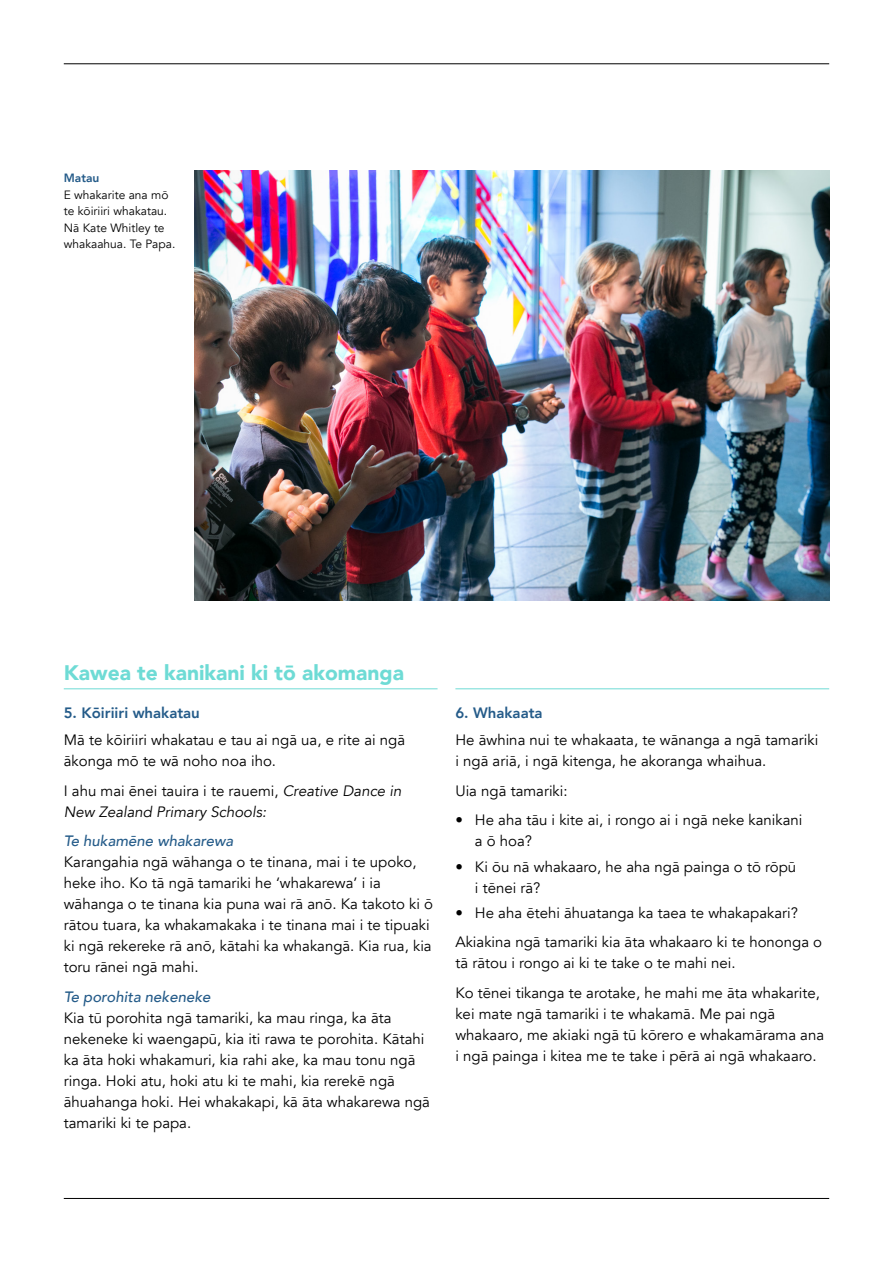
<style>
.page{position:relative;width:893px;height:1263px;background:#fff}
.page>*{position:absolute;margin:0;border:0;box-sizing:border-box;transform-origin:0 0}
.t1{font:900 21px "Avenir";color:#6edbd5}
.t2{font:15px/21px "Avenir";color:#000}
.t3{font:italic 15px/21px "Avenir";color:#000}
.t4{font:italic 500 15px "Avenir";color:#245b89}
.t5{font:800 15px "Avenir";color:#245b89}
.t6{font:12px/16.5px "Avenir";color:#000}
.t7{font:800 12px "Avenir";color:#245b89}
.s1{font-style:normal}
</style>
<div class="page">
<hr style="left:64px;top:63px;width:765px;height:1px;background:#000">
<hr style="left:64px;top:1198px;width:765px;height:1px;background:#000">
<hr style="left:64px;top:688px;width:374px;height:1px;background:#6edbd5">
<hr style="left:455px;top:688px;width:374px;height:1px;background:#6edbd5">
<img style="left:194px;top:170px;width:635px;height:431px">
<p class="t7" style="left:64px;top:169px;width:37px">Matau</p>
<p class="t6" style="left:64px;top:186px;width:113px">E whakarite ana mō te kōiriiri whakatau.<br>Nā Kate Whitley te whakaahua. Te Papa.</p>
<h1 class="t1" style="left:64px;top:655px;width:342px">Kawea te kanikani ki tō akomanga</h1>
<p class="t5" style="left:64px;top:701px;width:138px">5. Kōiriiri whakatau</p>
<p class="t2" style="left:64px;top:730px;width:343px">Mā te kōiriiri whakatau e tau ai ngā ua, e rite ai ngā ākonga mō te wā noho noa iho.</p>
<p class="t3" style="left:64px;top:780px;width:339px"><span class="s1">I ahu mai ēnei tauira i te rauemi,</span> Creative Dance in<br>New Zealand Primary Schools:</p>
<p class="t4" style="left:64px;top:832px;width:171px">Te hukamēne whakarewa</p>
<p class="t2" style="left:64px;top:852px;width:371px">Karangahia ngā wāhanga o te tinana, mai i te upoko, heke iho. Ko tā ngā tamariki he ‘whakarewa’ i ia wāhanga o te tinana kia puna wai rā anō. Ka takoto ki ō rātou tuara, ka whakamakaka i te tinana mai i te tipuaki ki ngā rekereke rā anō, kātahi ka whakangā. Kia rua, kia toru rānei ngā mahi.</p>
<p class="t4" style="left:64px;top:988px;width:148px">Te porohita nekeneke</p>
<p class="t2" style="left:64px;top:1007px;width:368px">Kia tū porohita ngā tamariki, ka mau ringa, ka āta nekeneke ki waengapū, kia iti rawa te porohita. Kātahi ka āta hoki whakamuri, kia rahi ake, ka mau tonu ngā ringa. Hoki atu, hoki atu ki te mahi, kia rerekē ngā āhuahanga hoki. Hei whakakapi, kā āta whakarewa ngā tamariki ki te papa.</p>
<p class="t5" style="left:455px;top:701px;width:89px">6. Whakaata</p>
<p class="t2" style="left:455px;top:730px;width:364px">He āwhina nui te whakaata, te wānanga a ngā tamariki i ngā ariā, i ngā kitenga, he akoranga whaihua.</p>
<p class="t2" style="left:455px;top:780px;width:114px">Uia ngā tamariki:</p>
<p class="t2" style="left:475px;top:810px;width:329px;text-indent:-20px">• He aha tāu i kite ai, i rongo ai i ngā neke kanikani a ō hoa?</p>
<p class="t2" style="left:475px;top:856px;width:323px;text-indent:-20px">• Ki ōu nā whakaaro, he aha ngā painga o tō rōpū i tēnei rā?</p>
<p class="t2" style="left:455px;top:898px;width:368px;line-height:29.5px">• He aha ētehi āhuatanga ka taea te whakapakari?<br>Akiakina ngā tamariki kia āta whakaaro ki te hononga o</p>
<p class="t2" style="left:455px;top:949px;width:366px;line-height:29.5px">tā rātou i rongo ai ki te take o te mahi nei.<br>Ko tēnei tikanga te arotake, he mahi me āta whakarite,</p>
<p class="t2" style="left:455px;top:1003px;width:370px">kei mate ngā tamariki i te whakamā. Me pai ngā whakaaro, me akiaki ngā tū kōrero e whakamārama ana i ngā painga i kitea me te take i pērā ai ngā whakaaro.</p>
</div>
